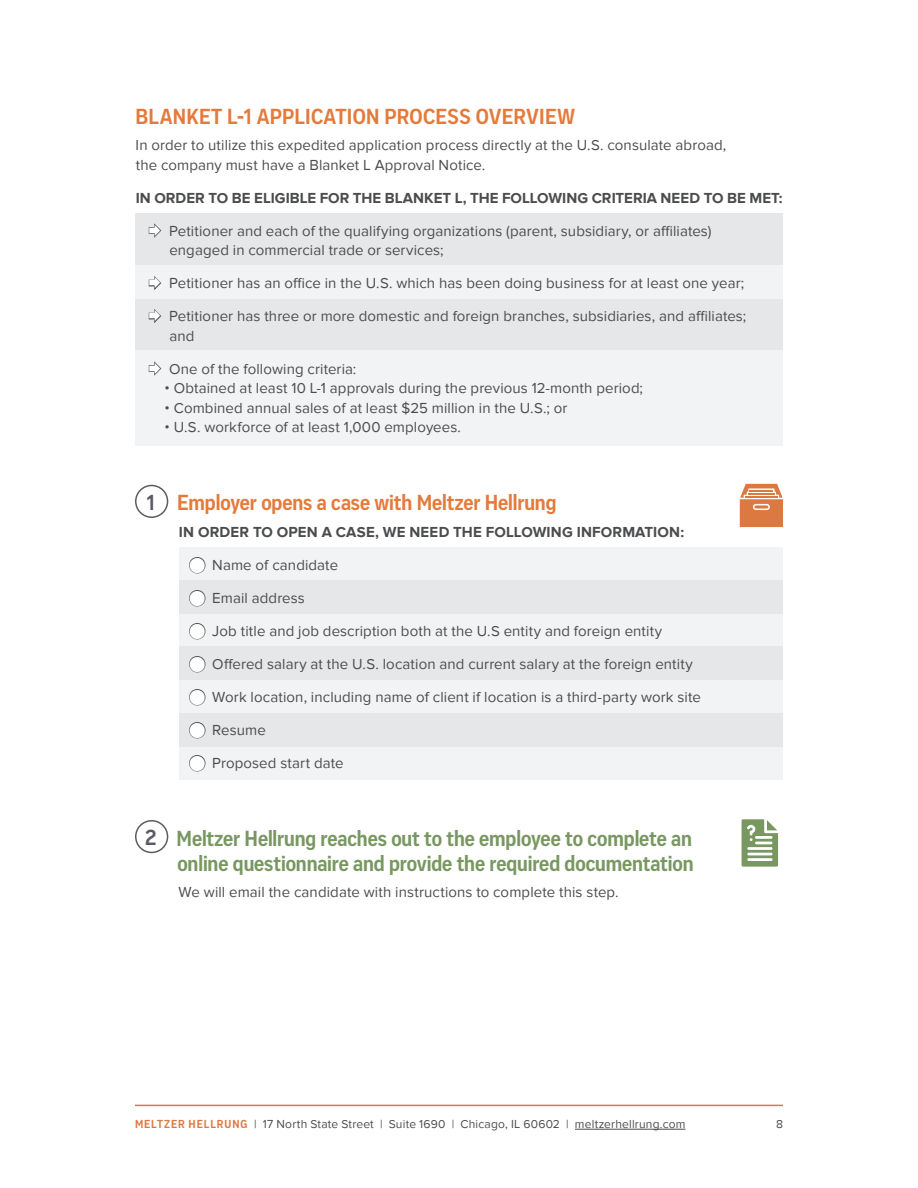
<style>
.page{position:relative;width:918px;height:1188px;background:#fff}
.page>*{position:absolute;margin:0;border:0;box-sizing:border-box;transform-origin:0 0}
.t1{font:700 22.5px/25.5px "Vito Condensed";letter-spacing:-.005em;color:#789761;text-align:right}
.t2{font:700 22.5px "Vito Condensed";color:#e47a3b}
.t3{font:15px/19.5px "Proxima Nova";letter-spacing:.005em;color:#4b4c4d}
.t4{font:700 15px "Proxima Nova";letter-spacing:.005em;color:#4b4c4d}
.t5{font:12px "Proxima Nova";letter-spacing:.015em;color:#4b4c4d}
.s1{color:#5a5b64}
.s2{font-family:"Vito Condensed";font-weight:700;color:#dc7941}
</style>
<div class="page">
<div style="left:179px;top:547px;width:604px;height:33px;background:#f2f3f4"></div>
<div style="left:179px;top:614px;width:604px;height:33px;background:#f2f3f4"></div>
<div style="left:179px;top:680px;width:604px;height:33px;background:#f2f3f4"></div>
<div style="left:179px;top:746px;width:604px;height:34px;background:#f2f3f4"></div>
<div style="left:179px;top:580px;width:604px;height:34px;background:#e6e7e9"></div>
<div style="left:179px;top:647px;width:604px;height:33px;background:#e6e7e9"></div>
<div style="left:179px;top:713px;width:604px;height:33px;background:#e6e7e9"></div>
<div style="left:135px;top:213px;width:648px;height:52px;background:#e6e7e9"></div>
<div style="left:135px;top:298px;width:648px;height:52px;background:#e6e7e9"></div>
<div style="left:135px;top:265px;width:648px;height:33px;background:#f2f3f4"></div>
<div style="left:135px;top:350px;width:648px;height:96px;background:#f2f3f4"></div>
<hr style="left:135px;top:1105px;width:648px;height:1px;background:#dc7941">
<div style="left:135px;top:485px;width:33px;height:33px;border:2px solid #5a5b64;border-radius:50%"></div>
<div style="left:135px;top:820px;width:33px;height:33px;border:2px solid #5a5b64;border-radius:50%"></div>
<hr style="left:575px;top:1129px;width:110px;height:1px;background:#4b4c4d">
<svg style="left:740px;top:484px;width:43px;height:43px;background:#e18f61"></svg>
<svg style="left:742px;top:819px;width:36px;height:48px"></svg>
<h1 class="t2" style="left:135px;top:103px;width:441px">BLANKET L-1 APPLICATION PROCESS OVERVIEW</h1>
<p class="t3" style="left:136px;top:136px;width:592px">In order to utilize this expedited application process directly at the U.S. consulate abroad, the company must have a Blanket L Approval Notice.</p>
<p class="t4" style="left:136px;top:189px;width:648px">IN ORDER TO BE ELIGIBLE FOR THE BLANKET L, THE FOLLOWING CRITERIA NEED TO BE MET:</p>
<p class="t3" style="left:169px;top:221px;width:544px">Petitioner and each of the qualifying organizations (parent, subsidiary, or affiliates) engaged in commercial trade or services;</p>
<p class="t3" style="left:169px;top:274px;width:577px">Petitioner has an office in the U.S. which has been doing business for at least one year;</p>
<p class="t3" style="left:169px;top:307px;width:579px">Petitioner has three or more domestic and foreign branches, subsidiaries, and affiliates; and</p>
<p class="t3" style="left:169px;top:359px;width:189px">One of the following criteria:</p>
<p class="t3" style="left:165px;top:379px;width:480px">• Obtained at least 10 L-1 approvals during the previous 12-month period;</p>
<p class="t3" style="left:165px;top:398px;width:405px">• Combined annual sales of at least $25 million in the U.S.; or</p>
<p class="t3" style="left:165px;top:418px;width:298px">• U.S. workforce of at least 1,000 employees.</p>
<h1 class="t2" style="left:146px;top:490px;width:411px"><span class="s1">1</span> Employer opens a case with Meltzer Hellrung</h1>
<p class="t4" style="left:179px;top:523px;width:507px">IN ORDER TO OPEN A CASE, WE NEED THE FOLLOWING INFORMATION:</p>
<p class="t3" style="left:190px;top:555px;width:150px"><span class="s1">■</span> Name of candidate</p>
<p class="t3" style="left:190px;top:588px;width:117px"><span class="s1">■</span> Email address</p>
<p class="t3" style="left:190px;top:621px;width:474px"><span class="s1">■</span> Job title and job description both at the U.S entity and foreign entity</p>
<p class="t3" style="left:190px;top:654px;width:505px"><span class="s1">■</span> Offered salary at the U.S. location and current salary at the foreign entity</p>
<p class="t3" style="left:190px;top:687px;width:513px"><span class="s1">■</span> Work location, including name of client if location is a third-party work site</p>
<p class="t3" style="left:190px;top:720px;width:78px"><span class="s1">■</span> Resume</p>
<p class="t3" style="left:190px;top:753px;width:155px"><span class="s1">■</span> Proposed start date</p>
<h1 class="t1" style="left:145px;top:825px;width:550px"><span class="s1">2</span> Meltzer Hellrung reaches out to the employee to complete an online questionnaire and provide the required documentation</h1>
<p class="t3" style="left:179px;top:883px;width:442px">We will email the candidate with instructions to complete this step.</p>
<p class="t5" style="left:135px;top:1117px;width:552px"><span class="s2">MELTZER HELLRUNG</span> | 17 North State Street | Suite 1690 | Chicago, IL 60602 | meltzerhellrung.com</p>
<p class="t5" style="left:776px;top:1117px;width:8px">8</p>
</div>
